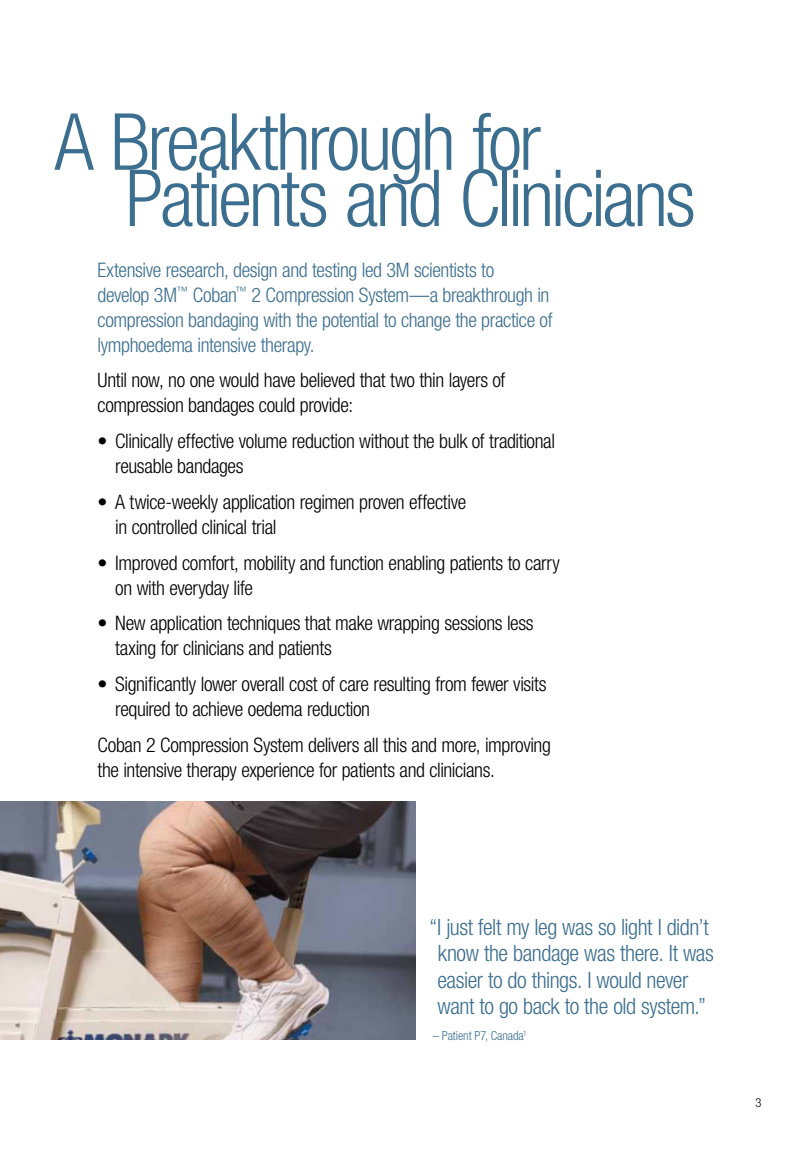
<style>
.page{position:relative;width:812px;height:1149px;background:#fff}
.page>*{position:absolute;margin:0;border:0;box-sizing:border-box;transform-origin:0 0}
.t1{font:300 condensed 78.75px/56.2px "Helvetica Neue LT Std";letter-spacing:-.04em;color:#3b6e8f}
.t2{font:300 condensed 22.5px/26.2px "Helvetica Neue LT Std";letter-spacing:-.02em;color:#3b6e8f}
.t3{font:300 condensed 20px/25px "Helvetica Neue LT Std";letter-spacing:-.02em;color:#000}
.t4{font:300 condensed 20px/25px "Helvetica Neue LT Std";letter-spacing:-.02em;color:#3b6e8f}
.t5{font:300 condensed 12.5px "Helvetica Neue LT Std";letter-spacing:-.01em;color:#3b6e8f}
.t6{font:300 condensed 12.5px "Helvetica Neue LT Std";color:#000}
</style>
<div class="page">
<img style="left:0;top:801px;width:415px;height:237px">
<h1 class="t1" style="left:125px;top:113px;width:571px;text-indent:-71px">A Breakthrough for<br>Patients and Clinicians</h1>
<p class="t4" style="left:97px;top:257px;width:456px">Extensive research, design and testing led 3M scientists to<br>develop 3M<sup>™</sup> Coban<sup>™</sup> 2 Compression System—a breakthrough in compression bandaging with the potential to change the practice of lymphoedema intensive therapy.</p>
<p class="t3" style="left:97px;top:367px;width:409px">Until now, no one would have believed that two thin layers of compression bandages could provide:</p>
<p class="t3" style="left:115px;top:428px;width:441px;text-indent:-18px">• Clinically effective volume reduction without the bulk of traditional reusable bandages</p>
<p class="t3" style="left:115px;top:489px;width:352px;text-indent:-18px">• A twice-weekly application regimen proven effective in controlled clinical trial</p>
<p class="t3" style="left:115px;top:549px;width:446px;text-indent:-18px">• Improved comfort, mobility and function enabling patients to carry on with everyday life</p>
<p class="t3" style="left:115px;top:610px;width:420px;text-indent:-18px">• New application techniques that make wrapping sessions less taxing for clinicians and patients</p>
<p class="t3" style="left:115px;top:671px;width:433px;text-indent:-18px">• Significantly lower overall cost of care resulting from fewer visits required to achieve oedema reduction</p>
<p class="t3" style="left:97px;top:731px;width:455px">Coban 2 Compression System delivers all this and more, improving the intensive therapy experience for patients and clinicians.</p>
<p class="t2" style="left:437px;top:913px;width:278px;text-indent:-8px">“I just felt my leg was so light I didn’t know the bandage was there. It was easier to do things. I would never want to go back to the old system.”</p>
<p class="t5" style="left:433px;top:1028px;width:95px">– Patient P7, Canada<sup>1</sup></p>
<p class="t6" style="left:755px;top:1095px;width:7px">3</p>
</div>
